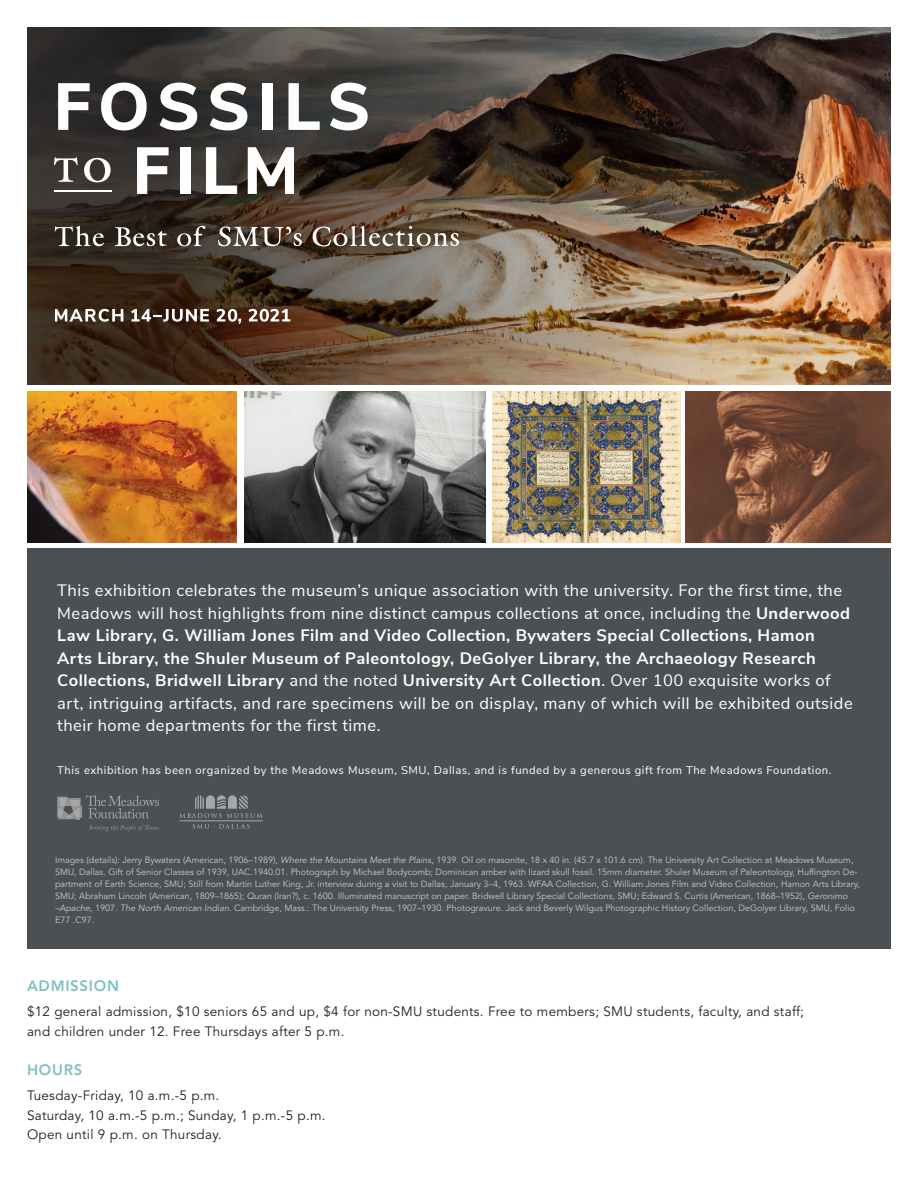
<style>
.page{position:relative;width:918px;height:1188px;background:#fff}
.page>*{position:absolute;margin:0;border:0;box-sizing:border-box;transform-origin:0 0}
.t1{font:16.5px/22.5px "Nunito Sans";letter-spacing:.03em;color:#fff}
.t2{font:800 15px "Avenir LT Std";letter-spacing:.05em;color:#81c0c1}
.t3{font:13.5px/19.5px "Avenir LT Std";letter-spacing:.02em;color:#231f20}
.t4{font:11.25px "Nunito Sans";letter-spacing:.05em;color:#fff}
.t5{font:9px/12px "Avenir";color:#fff}
.s1{font-weight:700}
.s2{font-style:italic}
</style>
<div class="page">
<img style="left:720px;top:27px;width:171px;height:357px">
<img style="left:27px;top:27px;width:693px;height:357px">
<div style="left:27px;top:549px;width:864px;height:400px;background:#4d5053"></div>
<div style="left:48px;top:219px;width:418px;height:35px;background:#231f20;opacity:.51"></div>
<svg style="left:55px;top:226px;width:49px;height:20px"></svg>
<svg style="left:115px;top:227px;width:52px;height:19px"></svg>
<svg style="left:177px;top:226px;width:28px;height:20px"></svg>
<svg style="left:218px;top:226px;width:84px;height:20px"></svg>
<svg style="left:313px;top:226px;width:146px;height:20px;background:#7b6d60"></svg>
<svg style="left:58px;top:83px;width:32px;height:47px"></svg>
<svg style="left:101px;top:83px;width:46px;height:47px"></svg>
<svg style="left:160px;top:83px;width:37px;height:47px"></svg>
<svg style="left:210px;top:83px;width:37px;height:47px"></svg>
<div style="left:262px;top:83px;width:10px;height:47px;background:#fff"></div>
<svg style="left:288px;top:83px;width:32px;height:47px"></svg>
<svg style="left:330px;top:83px;width:38px;height:47px"></svg>
<svg style="left:54px;top:157px;width:24px;height:25px"></svg>
<svg style="left:84px;top:158px;width:27px;height:24px"></svg>
<svg style="left:137px;top:147px;width:32px;height:47px"></svg>
<div style="left:181px;top:147px;width:10px;height:47px;background:#fff"></div>
<svg style="left:206px;top:147px;width:31px;height:47px"></svg>
<svg style="left:248px;top:147px;width:46px;height:47px"></svg>
<hr style="left:54px;top:190px;width:58px;height:2px;background:#fff">
<svg style="left:55px;top:309px;width:68px;height:13px"></svg>
<svg style="left:131px;top:309px;width:78px;height:13px"></svg>
<svg style="left:216px;top:309px;width:25px;height:15px"></svg>
<svg style="left:249px;top:309px;width:41px;height:13px"></svg>
<img style="left:27px;top:392px;width:210px;height:151px">
<img style="left:244px;top:392px;width:242px;height:151px">
<img style="left:686px;top:392px;width:205px;height:151px">
<img style="left:492px;top:392px;width:188px;height:151px">
<hr style="left:179px;top:821px;width:84px;height:1px;background:#fff">
<svg style="left:179px;top:795px;width:83px;height:23px"></svg>
<svg style="left:193px;top:824px;width:56px;height:5px"></svg>
<svg style="left:57px;top:795px;width:102px;height:36px"></svg>
<p class="t1" style="left:57px;top:578px;width:797px">This exhibition celebrates the museum’s unique association with the university. For the first time, the Meadows will host highlights from nine distinct campus collections at once, including the <span class="s1">Underwood Law Library, G. William Jones Film and Video Collection, Bywaters Special Collections, Hamon Arts Library, the Shuler Museum of Paleontology, DeGolyer Library, the Archaeology Research Collections, Bridwell Library</span> and the noted <span class="s1">University Art Collection</span>. Over 100 exquisite works of art, intriguing artifacts, and rare specimens will be on display, many of which will be exhibited outside their home departments for the first time.</p>
<p class="t4" style="left:57px;top:762px;width:776px">This exhibition has been organized by the Meadows Museum, SMU, Dallas, and is funded by a generous gift from The Meadows Foundation.</p>
<p class="t5" style="left:55px;top:854px;width:806px">Images (details): Jerry Bywaters (American, 1906–1989), <span class="s2">Where the Mountains Meet the Plains</span>, 1939. Oil on masonite, 18 x 40 in. (45.7 x 101.6 cm). The University Art Collection at Meadows Museum, SMU, Dallas. Gift of Senior Classes of 1939, UAC.1940.01. Photograph by Michael Bodycomb; Dominican amber with lizard skull fossil. 15mm diameter. Shuler Museum of Paleontology, Huffington De&shy;partment of Earth Science, SMU; Still from Martin Luther King, Jr. interview during a visit to Dallas, January 3–4, 1963. WFAA Collection, G. William Jones Film and Video Collection, Hamon Arts Library, SMU; Abraham Lincoln (American, 1809–1865); <span class="s2">Quran</span> (Iran?), c. 1600. Illuminated manuscript on paper. Bridwell Library Special Collections, SMU; Edward S. Curtis (American, 1868–1952), <span class="s2">Geronimo –Apache</span>, 1907. <span class="s2">The North American Indian</span>. Cambridge, Mass.: The University Press, 1907–1930. Photogravure. Jack and Beverly Wilgus Photographic History Collection, DeGolyer Library, SMU, Folio E77 .C97.</p>
<p class="t2" style="left:27px;top:977px;width:94px">ADMISSION</p>
<p class="t3" style="left:27px;top:1002px;width:779px">$12 general admission, $10 seniors 65 and up, $4 for non-SMU students. Free to members; SMU students, faculty, and staff; and children under 12. Free Thursdays after 5 p.m.</p>
<p class="t2" style="left:27px;top:1061px;width:57px">HOURS</p>
<p class="t3" style="left:27px;top:1086px;width:194px">Tuesday-Friday, 10 a.m.-5 p.m.</p>
<p class="t3" style="left:27px;top:1106px;width:300px">Saturday, 10 a.m.-5 p.m.; Sunday, 1 p.m.-5 p.m.</p>
<p class="t3" style="left:27px;top:1125px;width:196px">Open until 9 p.m. on Thursday.</p>
</div>
